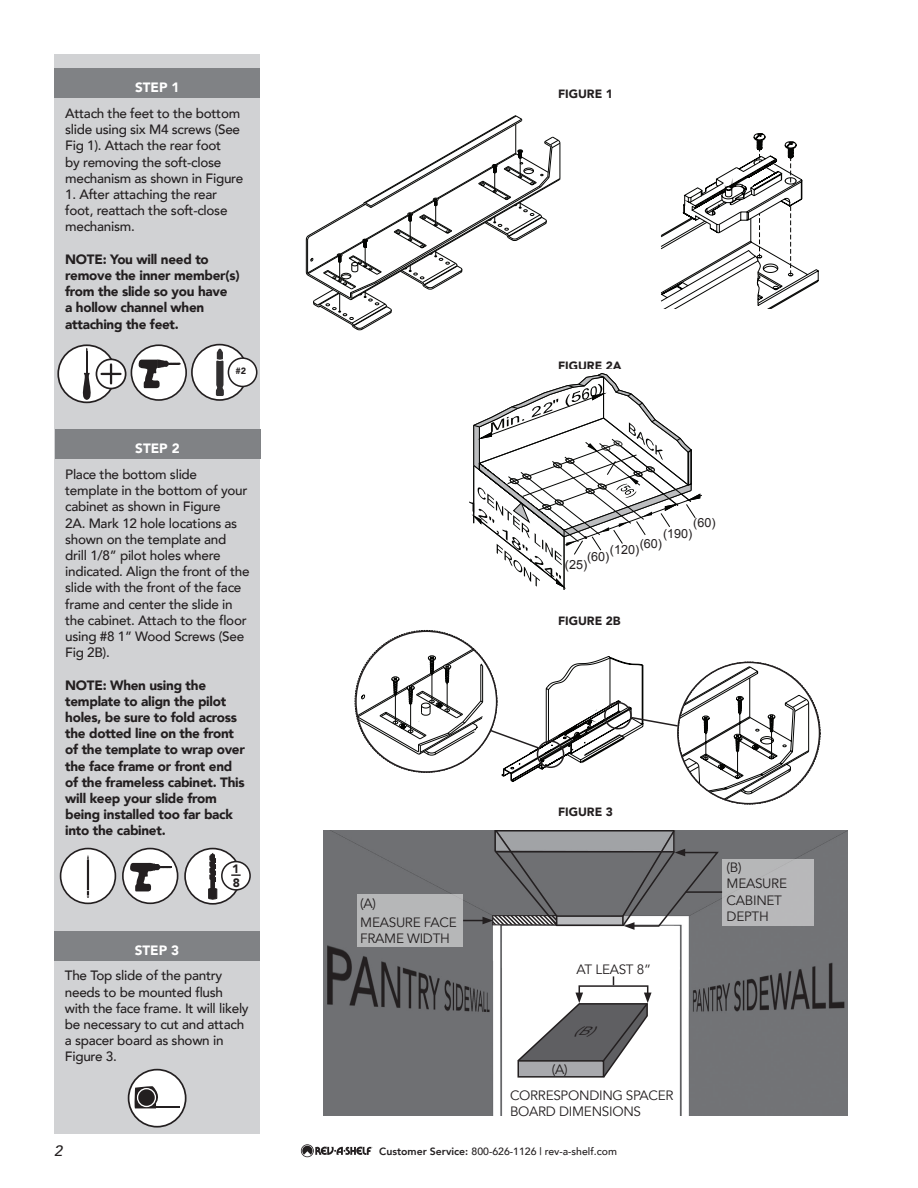
<style>
.page{position:relative;width:918px;height:1188px;background:#fff}
.page>*{position:absolute;margin:0;border:0;box-sizing:border-box;transform-origin:0 0}
.t1{font:italic 500 15px "Avenir";color:#231f20}
.t2{font:500 13.5px/16.2px "Avenir";letter-spacing:-.02em;color:#231f20}
.t3{font:900 13.5px/16.2px "Avenir";letter-spacing:-.02em;color:#231f20}
.t4{font:13.5px/16.2px "Avenir";letter-spacing:-.02em;color:#231f20}
.t5{font:900 13.5px "Avenir";color:#fff}
.t6{font:12.6px "Arial";color:#231f20}
.t7{font:900 12.15px "Avenir";color:#231f20}
.t8{font:900 12px "Avenir";color:#231f20}
.t9{font:italic 11.85px "Avenir";color:#231f20;scale:1.45 1}
.t10{font:500 10.5px "Avenir";color:#231f20}
.t11{font:900 9.15px "Avenir";color:#231f20}
.t12{font:8.25px "Myriad Pro";color:#040503}
.s1{font-weight:800}
</style>
<div class="page">
<svg style="left:301px;top:1144px;width:71px;height:13px"></svg>
<div style="left:54px;top:54px;width:206px;height:1080px;background:#d1d2d4"></div>
<div style="left:55px;top:68px;width:205px;height:30px;background:#808285"></div>
<div style="left:55px;top:429px;width:205px;height:30px;background:#808285"></div>
<div style="left:54px;top:931px;width:206px;height:30px;background:#808285"></div>
<svg style="left:661px;top:133px;width:158px;height:176px"></svg>
<svg style="left:306px;top:116px;width:255px;height:215px"></svg>
<svg style="left:678px;top:662px;width:142px;height:142px"></svg>
<hr style="left:564px;top:537px;width:1px;height:53px;background:#040503">
<svg style="left:469px;top:373px;width:233px;height:215px"></svg>
<img style="left:324px;top:830px;width:523px;height:286px">
<div style="left:357px;top:894px;width:106px;height:53px;background:#b6b7b8"></div>
<div style="left:507px;top:1086px;width:171px;height:30px;background:#fff"></div>
<div style="left:574px;top:961px;width:82px;height:13px;background:#fff"></div>
<div style="left:722px;top:859px;width:91px;height:67px;background:#b8b8ba"></div>
<hr style="left:686px;top:891px;width:36px;height:2px;background:#231f20">
<div style="left:579px;top:985px;width:69px;height:11px;border:2px solid #231f20"></div>
<svg style="left:516px;top:993px;width:136px;height:86px"></svg>
<svg style="left:357px;top:648px;width:452px;height:152px"></svg>
<svg style="left:463px;top:830px;width:257px;height:128px"></svg>
<hr style="left:496px;top:851px;width:178px;height:2px;background:#231f20">
<div style="left:58px;top:345px;width:57px;height:57px;background:#fff;border-radius:50%"></div>
<div style="left:57px;top:344px;width:59px;height:59px;border:2px solid #231f20;border-radius:50%"></div>
<svg style="left:82px;top:348px;width:9px;height:52px"></svg>
<svg style="left:96px;top:359px;width:30px;height:30px"></svg>
<div style="left:96px;top:358px;width:30px;height:31px;border:2px solid #231f20;border-radius:50%"></div>
<svg style="left:102px;top:364px;width:19px;height:19px"></svg>
<div style="left:123px;top:849px;width:55px;height:54px;background:#fff;border-radius:50%"></div>
<div style="left:122px;top:848px;width:56px;height:56px;border:2px solid #231f20;border-radius:50%"></div>
<svg style="left:130px;top:863px;width:42px;height:28px"></svg>
<svg style="left:131px;top:345px;width:55px;height:55px"></svg>
<div style="left:131px;top:344px;width:56px;height:57px;border:2px solid #231f20;border-radius:50%"></div>
<svg style="left:139px;top:360px;width:41px;height:28px"></svg>
<div style="left:185px;top:849px;width:55px;height:55px;background:#fff;border-radius:50%"></div>
<div style="left:184px;top:848px;width:57px;height:57px;border:2px solid #231f20;border-radius:50%"></div>
<svg style="left:208px;top:853px;width:9px;height:47px"></svg>
<div style="left:222px;top:862px;width:28px;height:28px;background:#fff;border-radius:50%"></div>
<div style="left:221px;top:861px;width:30px;height:30px;border:2px solid #231f20;border-radius:50%"></div>
<svg style="left:231px;top:874px;width:10px;height:2px"></svg>
<div style="left:61px;top:849px;width:54px;height:54px;background:#fff;border-radius:50%"></div>
<div style="left:60px;top:848px;width:56px;height:56px;border:2px solid #231f20;border-radius:50%"></div>
<svg style="left:87px;top:855px;width:2px;height:43px"></svg>
<div style="left:192px;top:345px;width:55px;height:55px;background:#fff;border-radius:50%"></div>
<svg style="left:216px;top:349px;width:8px;height:47px"></svg>
<div style="left:191px;top:344px;width:57px;height:57px;border:2px solid #231f20;border-radius:50%"></div>
<div style="left:228px;top:358px;width:29px;height:28px;background:#fff;border-radius:50%"></div>
<div style="left:228px;top:357px;width:30px;height:30px;border:2px solid #231f20;border-radius:50%"></div>
<div style="left:129px;top:1070px;width:57px;height:57px;background:#fff;border-radius:50%"></div>
<div style="left:128px;top:1069px;width:59px;height:59px;border:2px solid #231f20;border-radius:50%"></div>
<hr style="left:137px;top:1106px;width:42px;height:2px;background:#231f20">
<svg style="left:134px;top:1086px;width:24px;height:22px"></svg>
<div style="left:137px;top:1088px;width:19px;height:19px;border:1px solid #fff;border-radius:50%"></div>
<p class="t5" style="left:135px;top:76px;width:46px">STEP 1</p>
<p class="t2" style="left:65px;top:104px;width:180px">Attach the feet to the bottom slide using six M4 screws (See<br>Fig 1). Attach the rear foot<br>by removing the soft-close mechanism as shown in Figure</p>
<p class="t2" style="left:65px;top:185px;width:164px">1. After attaching the rear foot, reattach the soft-close mechanism.</p>
<p class="t3" style="left:65px;top:251px;width:176px">NOTE: You will need to remove the inner member(s) from the slide so you have<br>a hollow channel when attaching the feet.</p>
<p class="t11" style="left:235px;top:363px;width:12px">#2</p>
<p class="t8" style="left:558px;top:84px;width:56px">FIGURE 1</p>
<p class="t8" style="left:558px;top:355px;width:65px">FIGURE 2A</p>
<p class="t5" style="left:135px;top:437px;width:46px">STEP 2</p>
<p class="t2" style="left:65px;top:465px;width:186px">Place the bottom slide template in the bottom of your cabinet as shown in Figure<br>2A. Mark 12 hole locations as shown on the template and drill 1/8” pilot holes where indicated. Align the front of the slide with the front of the face frame and center the slide in the cabinet. Attach to the floor using #8 1” Wood Screws (See<br>Fig 2B).</p>
<p class="t3" style="left:65px;top:676px;width:173px">NOTE: When using the template to align the pilot holes, be sure to fold across the dotted line on the front</p>
<p class="t3" style="left:65px;top:741px;width:181px">of the template to wrap over the face frame or front end of the frameless cabinet. This will keep your slide from being installed too far back into the cabinet.</p>
<p class="t5" style="left:135px;top:939px;width:46px">STEP 3</p>
<p class="t7" style="left:232px;top:858px;width:9px">1</p>
<p class="t7" style="left:233px;top:872px;width:9px">8</p>
<p class="t2" style="left:65px;top:967px;width:185px">The Top slide of the pantry needs to be mounted flush with the face frame. It will likely be necessary to cut and attach a spacer board as shown in<br>Figure 3.</p>
<p class="t6" style="left:693px;top:515px;width:24px">(60)</p>
<p class="t6" style="left:663px;top:525px;width:31px">(190)</p>
<p class="t6" style="left:640px;top:535px;width:24px">(60)</p>
<p class="t6" style="left:610px;top:542px;width:31px">(120)</p>
<p class="t6" style="left:587px;top:548px;width:24px">(60)</p>
<p class="t6" style="left:565px;top:557px;width:24px">(25)</p>
<p class="t8" style="left:558px;top:611px;width:64px">FIGURE 2B</p>
<p class="t4" style="left:360px;top:895px;width:17px">(A)</p>
<p class="t4" style="left:360px;top:914px;width:98px">MEASURE FACE<br>FRAME WIDTH</p>
<p class="t8" style="left:558px;top:802px;width:56px">FIGURE 3</p>
<p class="t4" style="left:577px;top:962px;width:76px">AT LEAST 8”</p>
<p class="t12" style="left:624px;top:963px;width:6px">3</p>
<p class="t9" style="left:573px;top:1024px;width:24px">(B)</p>
<p class="t4" style="left:552px;top:1061px;width:17px">(A)</p>
<p class="t4" style="left:510px;top:1087px;width:165px">CORRESPONDING SPACER<br>BOARD DIMENSIONS</p>
<p class="t1" style="left:54px;top:1142px;width:10px">2</p>
<p class="t10" style="left:379px;top:1142px;width:239px"><span class="s1">Customer Service:</span> 800-626-1126 | rev-a-shelf.com</p>
<p class="t4" style="left:727px;top:860px;width:16px">(B)</p>
<p class="t4" style="left:727px;top:876px;width:62px">MEASURE<br>CABINET<br>DEPTH</p>
</div>
